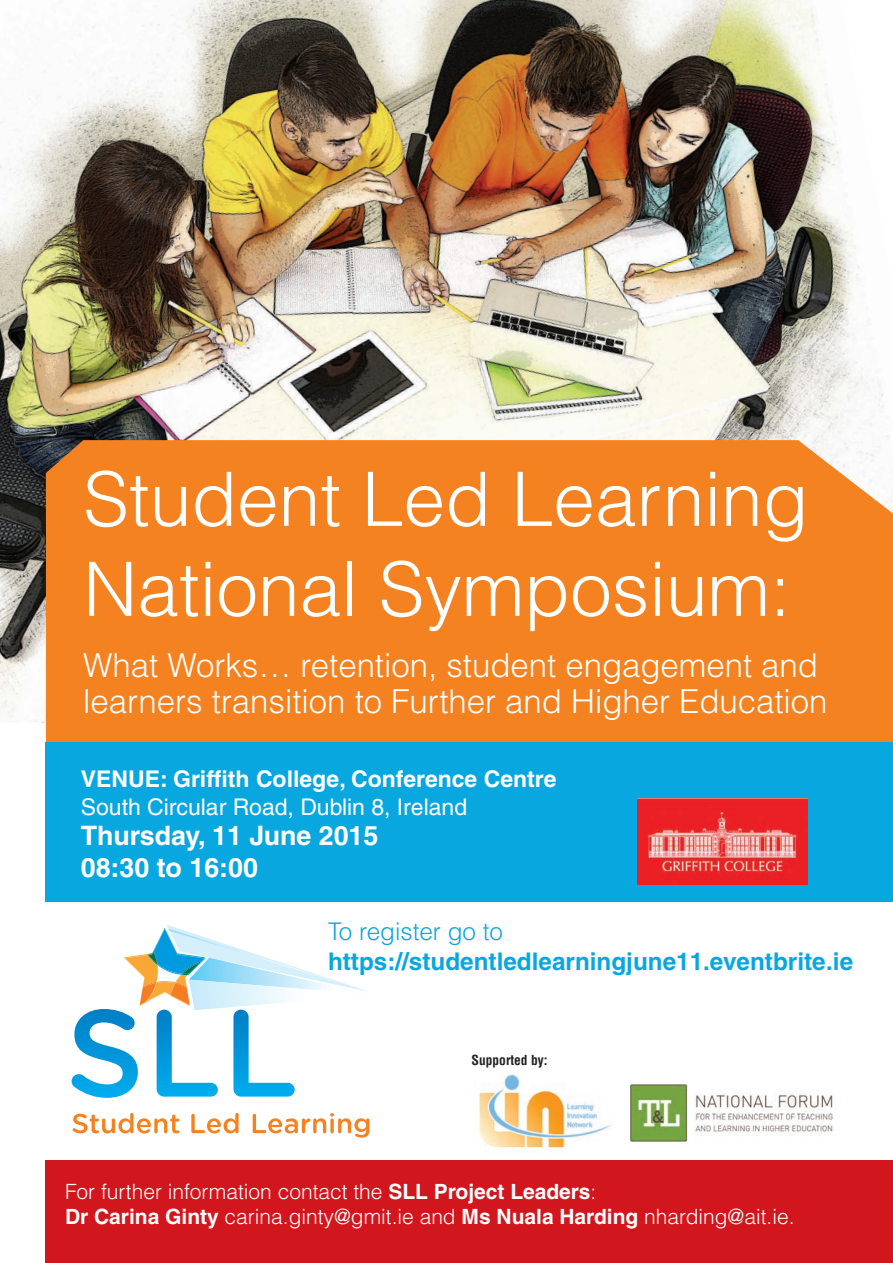
<style>
.page{position:relative;width:893px;height:1263px;background:#fff}
.page>*{position:absolute;margin:0;border:0;box-sizing:border-box;transform-origin:0 0}
.t1{font:300 75px/90px "Helvetica LT";color:#fff}
.t2{font:300 33px/36px "Helvetica LT";color:#fff}
.t3{font:700 26.85px/32.2px "Helvetica LT";color:#fff}
.t4{font:700 24.3px "Helvetica LT";color:#08a7e0}
.t5{font:300 24.3px "Helvetica LT";color:#08a7e0}
.t6{font:700 22.95px "Helvetica LT";color:#fff}
.t7{font:22.95px "Helvetica LT";color:#fff}
.t8{font:300 21px/25.2px "Helvetica LT";color:#fff}
.t9{font:700 condensed 13.5px "Helvetica LT";color:#231f20}
.s1{font-weight:700}
</style>
<div class="page">
<img style="left:0;top:0;width:889px;height:723px">
<svg style="left:72px;top:925px;width:296px;height:173px"></svg>
<svg style="left:73px;top:1113px;width:106px;height:20px"></svg>
<svg style="left:191px;top:1113px;width:48px;height:20px"></svg>
<svg style="left:253px;top:1113px;width:116px;height:24px"></svg>
<div style="left:46px;top:440px;width:847px;height:302px;background:#f58220"></div>
<div style="left:46px;top:1161px;width:847px;height:102px;background:#d2161e"></div>
<img style="left:630px;top:1085px;width:204px;height:56px">
<img style="left:478px;top:1072px;width:134px;height:79px">
<div style="left:46px;top:742px;width:847px;height:160px;background:#08a7e0"></div>
<img style="left:638px;top:799px;width:170px;height:85px">
<h1 class="t1" style="left:83px;top:461px;width:727px">Student Led Learning<br>National Symposium:</h1>
<h2 class="t2" style="left:83px;top:651px;width:746px">What Works… retention, student engagement and learners transition to Further and Higher Education</h2>
<p class="t6" style="left:81px;top:770px;width:477px">VENUE: Griffith College, Conference Centre</p>
<p class="t7" style="left:81px;top:798px;width:388px">South Circular Road, Dublin 8, Ireland</p>
<p class="t3" style="left:81px;top:822px;width:299px">Thursday, 11 June 2015<br>08:30 to 16:00</p>
<p class="t5" style="left:328px;top:923px;width:177px">To register go to</p>
<p class="t4" style="left:328px;top:952px;width:527px">https://studentledlearningjune11.eventbrite.ie</p>
<p class="t9" style="left:471px;top:1052px;width:78px">Supported by:</p>
<p class="t8" style="left:65px;top:1181px;width:731px">For further information contact the <span class="s1">SLL Project Leaders</span>:<br><span class="s1">Dr Carina Ginty</span> carina.ginty@gmit.ie and <span class="s1">Ms Nuala Harding</span> nharding@ait.ie.</p>
</div>
